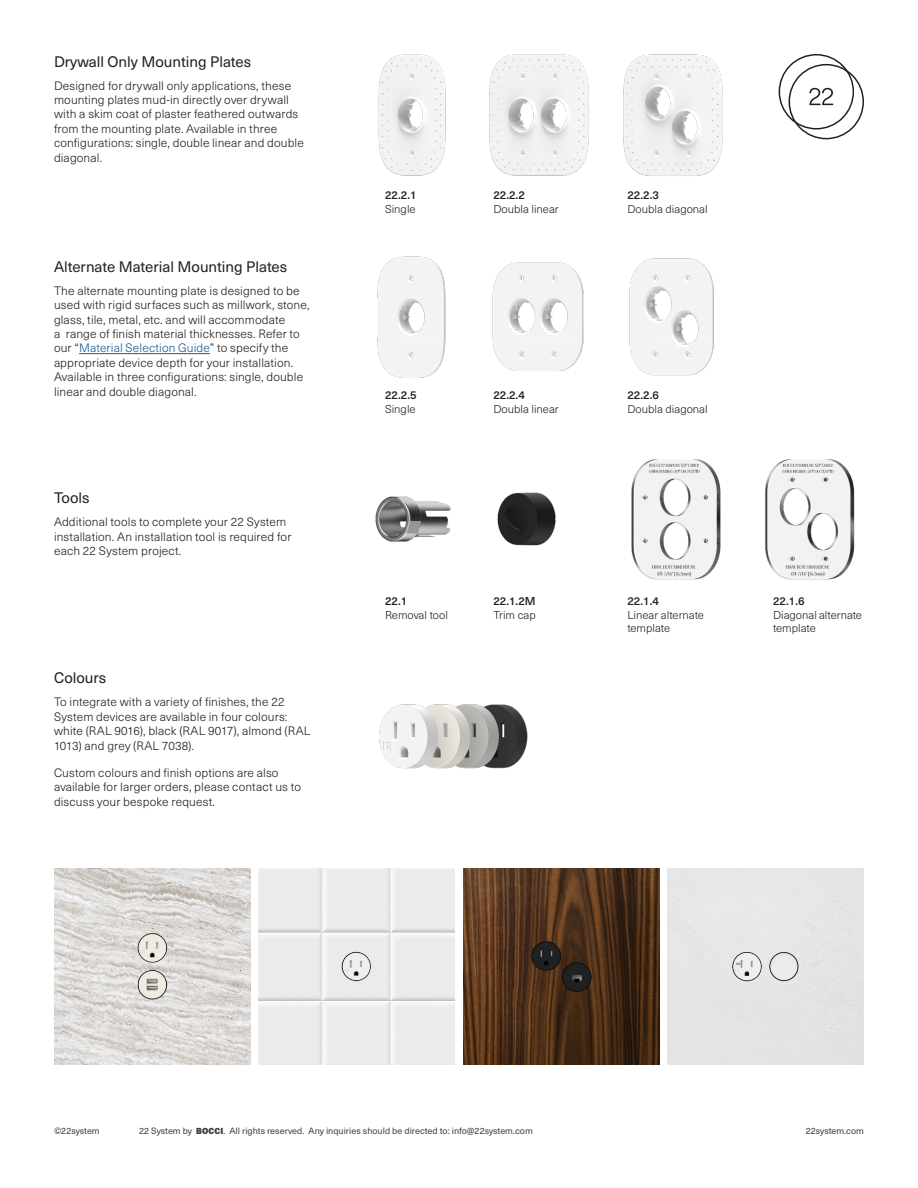
<style>
.page{position:relative;width:918px;height:1188px;background:#fff}
.page>*{position:absolute;margin:0;border:0;box-sizing:border-box;transform-origin:0 0}
.t1{font:15px "Neue Haas Unica Pro";color:#231f20}
.t2{font:300 12px/14.4px "Neue Haas Unica Pro";letter-spacing:.01em;color:#231f20}
.t3{font:300 11.25px/13.5px "Neue Haas Unica Pro";color:#231f20}
.t4{font:500 11.25px "Neue Haas Unica Pro";color:#231f20}
.t5{font:9px "Neue Haas Unica Pro";color:#3e3e3f}
.s1{color:#175d9e}
.s2{font-family:"Tee Franklin";font-weight:800}
</style>
<div class="page">
<svg style="left:779px;top:54px;width:85px;height:85px"></svg>
<img style="left:378px;top:54px;width:68px;height:122px">
<img style="left:489px;top:54px;width:100px;height:122px">
<img style="left:623px;top:54px;width:100px;height:122px">
<img style="left:492px;top:262px;width:92px;height:109px">
<img style="left:377px;top:256px;width:69px;height:122px">
<img style="left:629px;top:258px;width:85px;height:118px">
<img style="left:497px;top:492px;width:59px;height:54px">
<img style="left:375px;top:496px;width:76px;height:46px">
<img style="left:379px;top:704px;width:149px;height:65px">
<hr style="left:79px;top:353px;width:131px;height:1px;background:#175d9e">
<img style="left:631px;top:459px;width:224px;height:121px">
<img style="left:463px;top:869px;width:196px;height:196px">
<div style="left:668px;top:869px;width:196px;height:196px;background:#e4e5e7"></div>
<img style="left:259px;top:869px;width:196px;height:195px">
<img style="left:54px;top:869px;width:196px;height:196px">
<p class="t1" style="left:54px;top:52px;width:199px">Drywall Only Mounting Plates</p>
<p class="t2" style="left:54px;top:78px;width:251px">Designed for drywall only applications, these mounting plates mud-in directly over drywall with a skim coat of plaster feathered outwards from the mounting plate. Available in three configurations: single, double linear and double diagonal.</p>
<p class="t1" style="left:54px;top:258px;width:235px">Alternate Material Mounting Plates</p>
<p class="t2" style="left:54px;top:284px;width:257px">The alternate mounting plate is designed to be used with rigid surfaces such as millwork, stone, glass, tile, metal, etc. and will accommodate<br>a range of finish material thicknesses. Refer to our “<span class="s1">Material Selection Guide</span>” to specify the appropriate device depth for your installation.<br>Available in three configurations: single, double linear and double diagonal.</p>
<p class="t1" style="left:54px;top:489px;width:37px">Tools</p>
<p class="t2" style="left:54px;top:515px;width:239px">Additional tools to complete your 22 System installation. An installation tool is required for each 22 System project.</p>
<p class="t1" style="left:54px;top:669px;width:54px">Colours</p>
<p class="t2" style="left:54px;top:695px;width:258px">To integrate with a variety of finishes, the 22<br>System devices are available in four colours: white (RAL 9016), black (RAL 9017), almond (RAL 1013) and grey (RAL 7038).</p>
<p class="t2" style="left:54px;top:765px;width:249px">Custom colours and finish options are also available for larger orders, please contact us to discuss your bespoke request.</p>
<p class="t4" style="left:385px;top:189px;width:33px">22.2.1</p>
<p class="t3" style="left:385px;top:202px;width:32px">Single</p>
<p class="t4" style="left:385px;top:389px;width:33px">22.2.5</p>
<p class="t3" style="left:385px;top:402px;width:32px">Single</p>
<p class="t4" style="left:493px;top:189px;width:33px">22.2.2</p>
<p class="t3" style="left:493px;top:202px;width:67px">Doubla linear</p>
<p class="t4" style="left:627px;top:189px;width:33px">22.2.3</p>
<p class="t3" style="left:627px;top:202px;width:82px">Doubla diagonal</p>
<p class="t4" style="left:493px;top:389px;width:33px">22.2.4</p>
<p class="t3" style="left:493px;top:402px;width:67px">Doubla linear</p>
<p class="t4" style="left:627px;top:389px;width:33px">22.2.6</p>
<p class="t3" style="left:627px;top:402px;width:82px">Doubla diagonal</p>
<p class="t4" style="left:385px;top:594px;width:24px">22.1</p>
<p class="t3" style="left:385px;top:608px;width:64px">Removal tool</p>
<p class="t4" style="left:493px;top:594px;width:44px">22.1.2M</p>
<p class="t3" style="left:493px;top:608px;width:44px">Trim cap</p>
<p class="t4" style="left:627px;top:594px;width:33px">22.1.4</p>
<p class="t3" style="left:627px;top:608px;width:78px">Linear alternate template</p>
<p class="t4" style="left:773px;top:594px;width:33px">22.1.6</p>
<p class="t3" style="left:773px;top:608px;width:90px">Diagonal alternate template</p>
<p class="t5" style="left:54px;top:1125px;width:47px">©22system</p>
<p class="t5" style="left:139px;top:1125px;width:395px">22 System by <span class="s2">BOCCI</span>. All rights reserved. Any inquiries should be directed to: info@22system.com</p>
<p class="t5" style="left:806px;top:1125px;width:60px">22system.com</p>
</div>
